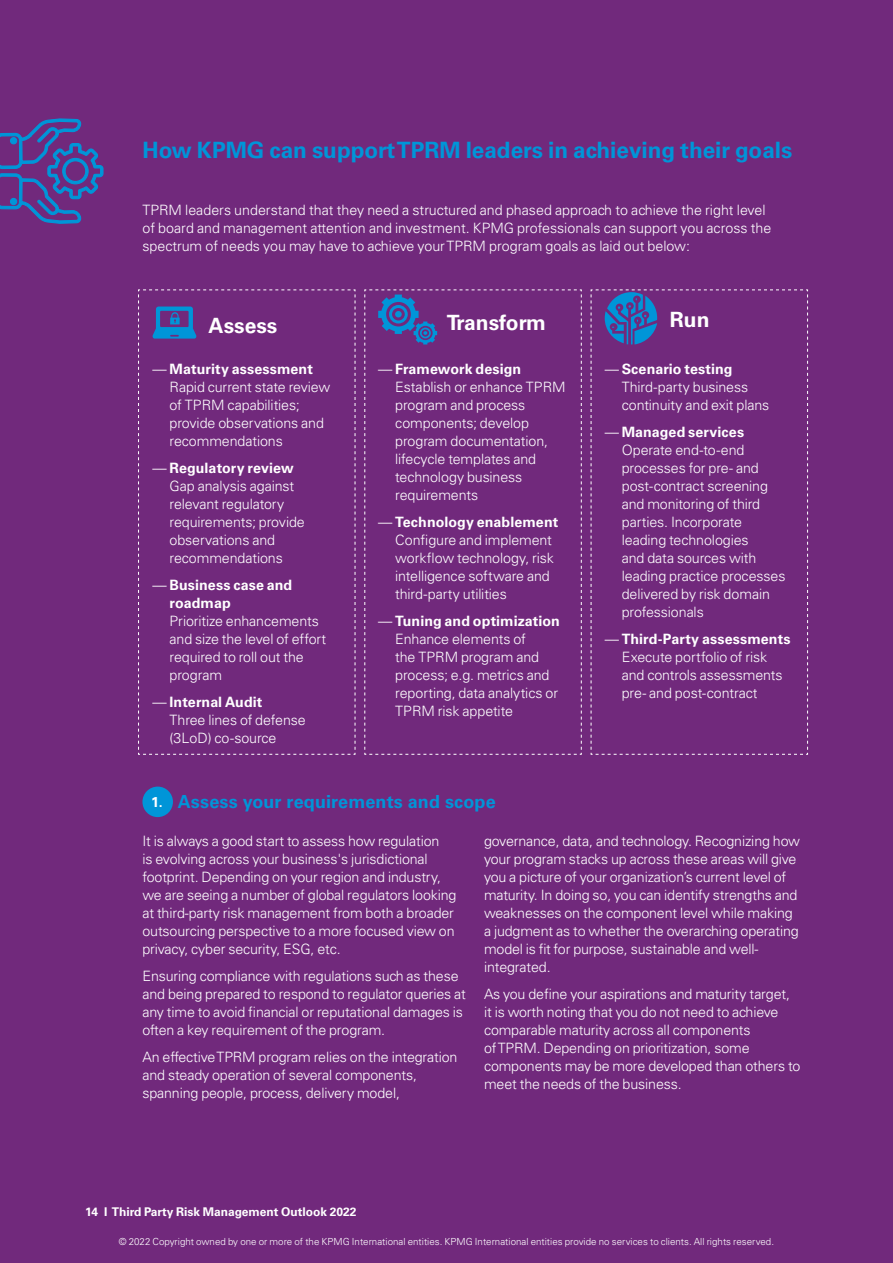
<style>
.page{position:relative;width:893px;height:1263px;background:#71297c}
.page>*{position:absolute;margin:0;border:0;box-sizing:border-box;transform-origin:0 0}
.t1{font:700 22.5px "Univers LT Std";color:#0095d8}
.t2{font:700 21px "Univers LT Std";color:#fff}
.t3{font:700 18px "Univers LT Std";letter-spacing:.005em;color:#0095d8}
.t4{font:300 14.25px/18px "Univers LT Std";letter-spacing:-.01em;color:#fff}
.t5{font:700 14.25px/18px "Univers LT Std";letter-spacing:.005em;color:#fff}
.t6{font:700 12px "Univers LT Std";color:#fff}
.t7{font:300 9.75px "Univers LT Std";color:#fff}
.s1{font-weight:700}
.s2{font-weight:300}
.s3{font-size:14.25px;color:#fff}
</style>
<div class="page">
<svg style="left:0;top:118px;width:104px;height:106px"></svg>
<div style="left:142px;top:786px;width:31px;height:31px;background:#0095d8;border-radius:50%"></div>
<svg style="left:138px;top:289px;width:218px;height:466px"></svg>
<svg style="left:364px;top:289px;width:218px;height:466px"></svg>
<svg style="left:590px;top:289px;width:218px;height:466px"></svg>
<h1 class="t1" style="left:142px;top:137px;width:651px">How KPMG can support TPRM leaders in achieving their goals</h1>
<p class="t4" style="left:142px;top:201px;width:630px">TPRM leaders understand that they need a structured and phased approach to achieve the right level of board and management attention and investment. KPMG professionals can support you across the spectrum of needs you may have to achieve your TPRM program goals as laid out below:</p>
<h2 class="t2" style="left:209px;top:313px;width:70px">Assess</h2>
<h2 class="t2" style="left:447px;top:310px;width:100px">Transform</h2>
<h2 class="t2" style="left:670px;top:307px;width:41px">Run</h2>
<p class="t4" style="left:170px;top:360px;width:162px;text-indent:-17px">— <span class="s1">Maturity assessment<br></span>Rapid current state review of TPRM capabilities; provide observations and recommendations</p>
<p class="t4" style="left:170px;top:459px;width:137px;text-indent:-17px">— <span class="s1">Regulatory review<br></span>Gap analysis against relevant regulatory requirements; provide observations and recommendations</p>
<p class="t5" style="left:170px;top:577px;width:124px;text-indent:-17px"><span class="s2">—</span> Business case and roadmap</p>
<p class="t4" style="left:170px;top:612px;width:158px">Prioritize enhancements and size the level of effort required to roll out the program</p>
<p class="t4" style="left:170px;top:693px;width:138px;text-indent:-17px">— <span class="s1">Internal Audit<br></span>Three lines of defense (3LoD) co-source</p>
<p class="t4" style="left:395px;top:360px;width:172px;text-indent:-17px">— <span class="s1">Framework design<br></span>Establish or enhance TPRM program and process components; develop program documentation, lifecycle templates and technology business requirements</p>
<p class="t4" style="left:395px;top:513px;width:165px;text-indent:-17px">— <span class="s1">Technology enablement<br></span>Configure and implement workflow technology, risk intelligence software and third-party utilities</p>
<p class="t4" style="left:395px;top:612px;width:166px;text-indent:-17px">— <span class="s1">Tuning and optimization<br></span>Enhance elements of<br>the TPRM program and process; e.g. metrics and reporting, data analytics or<br>TPRM risk appetite</p>
<p class="t4" style="left:622px;top:360px;width:149px;text-indent:-17px">— <span class="s1">Scenario testing<br></span>Third-party business continuity and exit plans</p>
<p class="t4" style="left:622px;top:423px;width:165px;text-indent:-17px">— <span class="s1">Managed services<br></span>Operate end-to-end processes for pre- and post-contract screening and monitoring of third parties. Incorporate leading technologies<br>and data sources with leading practice processes delivered by risk domain professionals</p>
<p class="t4" style="left:622px;top:630px;width:170px;text-indent:-17px">— <span class="s1">Third-Party assessments<br></span>Execute portfolio of risk and controls assessments pre- and post-contract</p>
<p class="t3" style="left:151px;top:791px;width:346px"><span class="s3">1.</span> Assess your requirements and scope</p>
<p class="t4" style="left:142px;top:831px;width:316px">It is always a good start to assess how regulation<br>is evolving across your business's jurisdictional footprint. Depending on your region and industry, we are seeing a number of global regulators looking at third-party risk management from both a broader outsourcing perspective to a more focused view on privacy, cyber security, ESG, etc.</p>
<p class="t4" style="left:142px;top:966px;width:325px">Ensuring compliance with regulations such as these and being prepared to respond to regulator queries at any time to avoid financial or reputational damages is often a key requirement of the program.</p>
<p class="t4" style="left:142px;top:1047px;width:317px">An effective TPRM program relies on the integration and steady operation of several components, spanning people, process, delivery model,</p>
<p class="t4" style="left:484px;top:831px;width:318px">governance, data, and technology. Recognizing how your program stacks up across these areas will give you a picture of your organization’s current level of maturity. In doing so, you can identify strengths and weaknesses on the component level while making a judgment as to whether the overarching operating model is fit for purpose, sustainable and well&shy;integrated.</p>
<p class="t4" style="left:484px;top:984px;width:318px">As you define your aspirations and maturity target, it is worth noting that you do not need to achieve comparable maturity across all components<br>of TPRM. Depending on prioritization, some components may be more developed than others to meet the needs of the business.</p>
<p class="t6" style="left:85px;top:1205px;width:273px">14 I Third Party Risk Management Outlook 2022</p>
<p class="t7" style="left:119px;top:1235px;width:657px">© 2022 Copyright owned by one or more of the KPMG International entities. KPMG International entities provide no services to clients. All rights reserved.</p>
</div>
